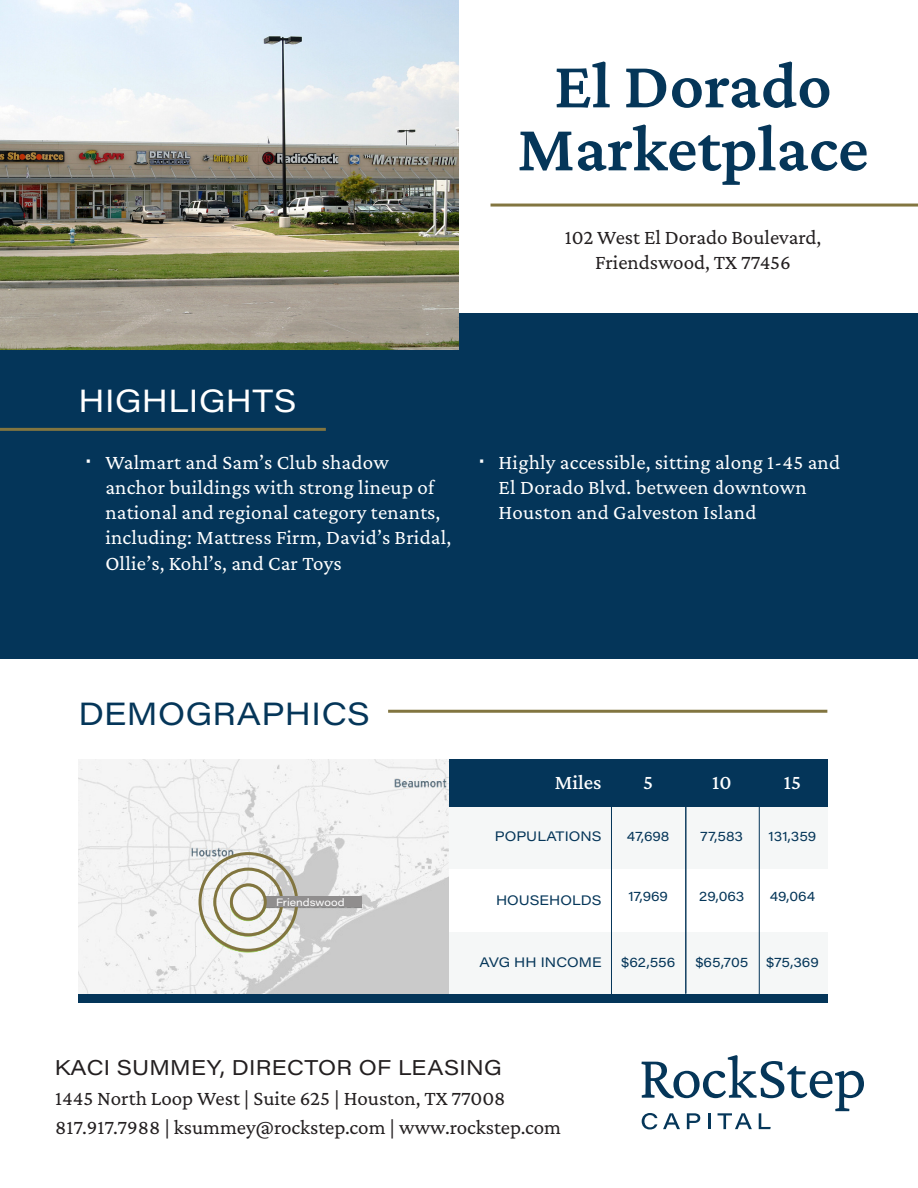
<style>
.page{position:relative;width:918px;height:1188px;background:#fff}
.page>*{position:absolute;margin:0;border:0;box-sizing:border-box;transform-origin:0 0}
.t1{font:600 67.5px/63px "Crimson Pro";color:#053659;text-align:center}
.t2{font:31.5px "Acumin Pro Wide";letter-spacing:.015em;color:#053659}
.t3{font:31.5px "Acumin Pro Wide";letter-spacing:.015em;color:#fff}
.t4{font:21px/25.2px "Crimson Pro";letter-spacing:.01em;color:#fff}
.t5{font:21px "Crimson Pro";color:#231f20}
.t6{font:21px "Acumin Pro Wide";letter-spacing:.015em;color:#231f20}
.t7{font:500 21px "Crimson Pro";color:#fff}
.t8{font:13.5px "Acumin Pro Wide";letter-spacing:.005em;color:#053659}
.t9{font:10.5px "Acumin Pro Wide";color:#fff}
</style>
<div class="page">
<div style="left:448px;top:807px;width:379px;height:62px;background:#f5f7f7"></div>
<div style="left:448px;top:932px;width:379px;height:62px;background:#f5f7f7"></div>
<div style="left:448px;top:759px;width:379px;height:48px;background:#043559"></div>
<img style="left:78px;top:760px;width:370px;height:234px">
<div style="left:0;top:313px;width:918px;height:346px;background:#043559"></div>
<div style="left:78px;top:994px;width:749px;height:8px;background:#043559"></div>
<img style="left:0;top:0;width:459px;height:349px">
<svg style="left:642px;top:1055px;width:222px;height:74px"></svg>
<hr style="left:0;top:428px;width:326px;height:3px;background:#827540">
<hr style="left:388px;top:710px;width:439px;height:3px;background:#827540">
<hr style="left:491px;top:204px;width:427px;height:3px;background:#827540">
<hr style="left:685px;top:807px;width:1px;height:187px;background:#053659">
<hr style="left:685px;top:806px;width:1px;height:187px;background:#053659">
<hr style="left:611px;top:807px;width:1px;height:187px;background:#053659">
<hr style="left:759px;top:807px;width:1px;height:187px;background:#053659">
<div style="left:213px;top:868px;width:70px;height:68px;border:3px solid #827540;border-radius:50%"></div>
<div style="left:199px;top:852px;width:99px;height:100px;border:3px solid #827540;border-radius:50%"></div>
<div style="left:265px;top:896px;width:97px;height:11px;background:#908e8e"></div>
<div style="left:230px;top:883px;width:37px;height:38px;border:3px solid #827540;border-radius:50%"></div>
<p class="t1" style="left:517px;top:53px;width:353px">El Dorado<br>Marketplace</p>
<p class="t3" style="left:78px;top:378px;width:220px">HIGHLIGHTS</p>
<p class="t5" style="left:565px;top:224px;width:258px">102 West El Dorado Boulevard,</p>
<p class="t5" style="left:595px;top:249px;width:197px">Friendswood, TX 77456</p>
<p class="t4" style="left:105px;top:449px;width:348px">Walmart and Sam’s Club shadow anchor buildings with strong lineup of national and regional category tenants, including: Mattress Firm, David’s Bridal, Ollie’s, Kohl’s, and Car Toys</p>
<p class="t4" style="left:499px;top:449px;width:343px">Highly accessible, sitting along 1-45 and<br>El Dorado Blvd. between downtown<br>Houston and Galveston Island</p>
<p class="t2" style="left:78px;top:691px;width:293px">DEMOGRAPHICS</p>
<p class="t9" style="left:276px;top:894px;width:70px">Friendswood</p>
<p class="t7" style="left:555px;top:768px;width:48px">Miles</p>
<p class="t7" style="left:643px;top:768px;width:12px">5</p>
<p class="t7" style="left:712px;top:768px;width:21px">10</p>
<p class="t7" style="left:784px;top:768px;width:19px">15</p>
<p class="t8" style="left:495px;top:827px;width:108px">POPULATIONS</p>
<p class="t8" style="left:627px;top:827px;width:44px">47,698</p>
<p class="t8" style="left:701px;top:827px;width:44px">77,583</p>
<p class="t8" style="left:769px;top:827px;width:49px">131,359</p>
<p class="t8" style="left:496px;top:890px;width:107px">HOUSEHOLDS</p>
<p class="t8" style="left:628px;top:887px;width:41px">17,969</p>
<p class="t8" style="left:699px;top:887px;width:47px">29,063</p>
<p class="t8" style="left:770px;top:887px;width:47px">49,064</p>
<p class="t8" style="left:480px;top:953px;width:124px">AVG HH INCOME</p>
<p class="t8" style="left:621px;top:953px;width:56px">$62,556</p>
<p class="t8" style="left:695px;top:953px;width:54px">$65,705</p>
<p class="t8" style="left:766px;top:953px;width:54px">$75,369</p>
<p class="t6" style="left:55px;top:1053px;width:448px">KACI SUMMEY, DIRECTOR OF LEASING</p>
<p class="t5" style="left:55px;top:1085px;width:452px">1445 North Loop West | Suite 625 | Houston, TX 77008</p>
<p class="t5" style="left:55px;top:1113px;width:508px">817.917.7988 | ksummey@rockstep.com | www.rockstep.com</p>
</div>
